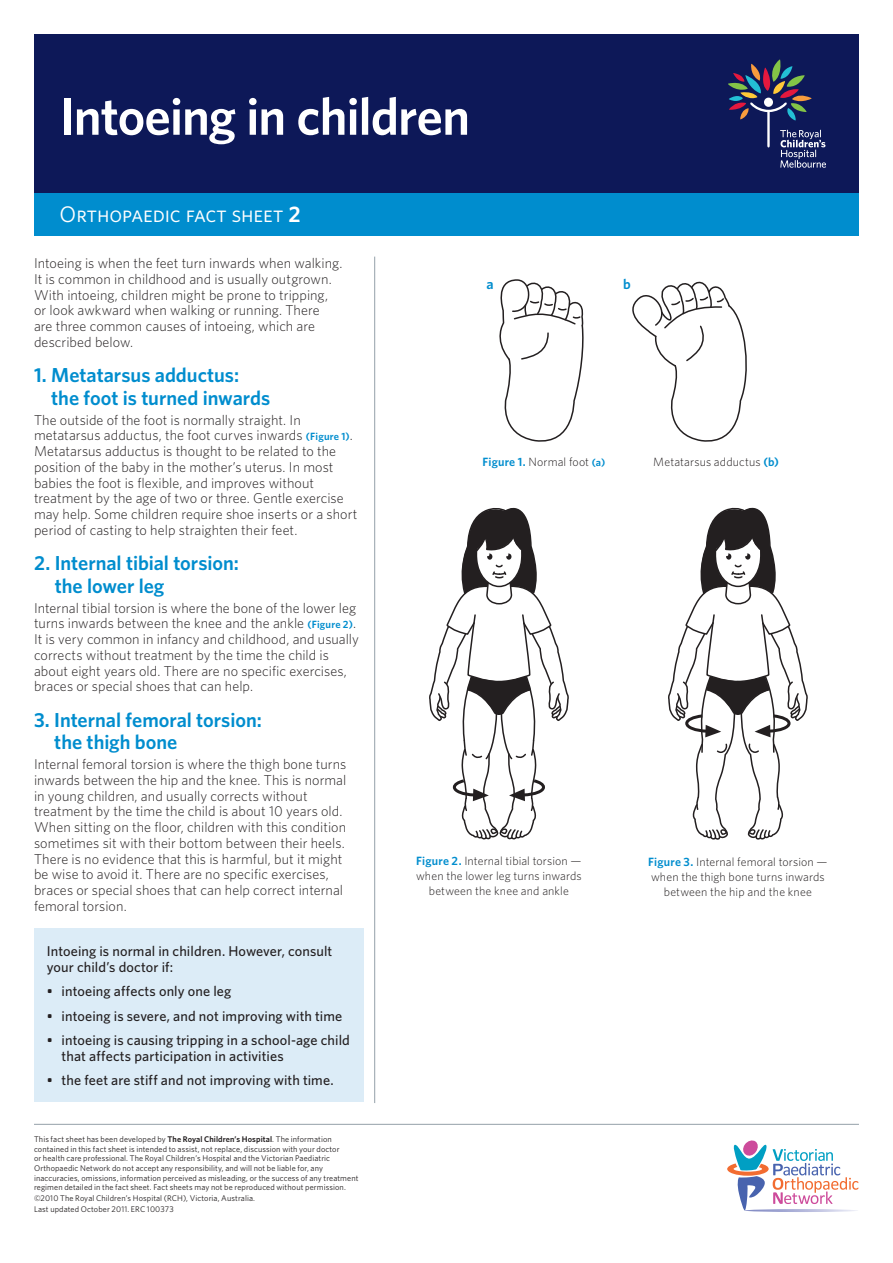
<style>
.page{position:relative;width:893px;height:1263px;background:#fff}
.page>*{position:absolute;margin:0;border:0;box-sizing:border-box;transform-origin:0 0}
.t1{font:600 52.5px "Whitney";letter-spacing:-.02em;color:#fff}
.t2{font:22.5px "Whitney Book SC";letter-spacing:-.005em;color:#fff}
.t3{font:600 20.25px/22.5px "Whitney";color:#008dce}
.t4{font:300 14.25px/15.8px "Whitney";color:#231f20}
.t5{font:500 14.25px/15.8px "Whitney";letter-spacing:.005em;color:#231f20}
.t6{font:600 14.25px "Whitney";color:#008dce}
.t7{font:300 12px/15px "Whitney";letter-spacing:.01em;color:#231f20;text-align:center}
.t8{font:8.25px/9.6px "Whitney";letter-spacing:.01em;color:#231f20}
.s1{font-family:"Whitney";font-weight:600}
.s2{font-weight:600;font-size:10.5px;color:#008dce}
.s3{font-weight:600}
.s4{font-weight:600;color:#008dce}
</style>
<div class="page">
<div style="left:34px;top:193px;width:825px;height:42px;background:#008dce"></div>
<hr style="left:374px;top:257px;width:1px;height:846px;background:#94a0a9">
<hr style="left:34px;top:1124px;width:825px;height:1px;background:#94a0a9">
<svg style="left:727px;top:1140px;width:131px;height:72px"></svg>
<div style="left:34px;top:34px;width:825px;height:159px;background:#0d1858"></div>
<svg style="left:728px;top:59px;width:98px;height:109px"></svg>
<div style="left:34px;top:928px;width:329px;height:174px;background:#dcecf7"></div>
<svg style="left:429px;top:507px;width:140px;height:333px"></svg>
<svg style="left:668px;top:507px;width:140px;height:333px"></svg>
<svg style="left:499px;top:279px;width:85px;height:163px"></svg>
<svg style="left:632px;top:281px;width:115px;height:161px"></svg>
<h1 class="t1" style="left:60px;top:84px;width:412px">Intoeing in children</h1>
<h2 class="t2" style="left:60px;top:201px;width:243px">Orthopaedic fact sheet <span class="s1">2</span></h2>
<p class="t4" style="left:34px;top:255px;width:310px">Intoeing is when the feet turn inwards when walking.<br>It is common in childhood and is usually outgrown.<br>With intoeing, children might be prone to tripping, or look awkward when walking or running. There<br>are three common causes of intoeing, which are described below.</p>
<h3 class="t3" style="left:51px;top:363px;width:221px;text-indent:-17px">1. Metatarsus adductus: the foot is turned inwards</h3>
<p class="t4" style="left:34px;top:411px;width:325px">The outside of the foot is normally straight. In metatarsus adductus, the foot curves inwards <span class="s2">(Figure 1)</span>.<br>Metatarsus adductus is thought to be related to the position of the baby in the mother’s uterus. In most babies the foot is flexible, and improves without treatment by the age of two or three. Gentle exercise may help. Some children require shoe inserts or a short period of casting to help straighten their feet.</p>
<h3 class="t3" style="left:55px;top:551px;width:186px;text-indent:-21px">2. Internal tibial torsion: the lower leg</h3>
<p class="t4" style="left:34px;top:599px;width:326px">Internal tibial torsion is where the bone of the lower leg turns inwards between the knee and the ankle <span class="s2">(Figure 2)</span>.<br>It is very common in infancy and childhood, and usually corrects without treatment by the time the child is about eight years old. There are no specific exercises, braces or special shoes that can help.</p>
<h3 class="t3" style="left:54px;top:708px;width:209px;text-indent:-20px">3. Internal femoral torsion: the thigh bone</h3>
<p class="t4" style="left:34px;top:756px;width:314px">Internal femoral torsion is where the thigh bone turns inwards between the hip and the knee. This is normal in young children, and usually corrects without treatment by the time the child is about 10 years old.<br>When sitting on the floor, children with this condition sometimes sit with their bottom between their heels.<br>There is no evidence that this is harmful, but it might be wise to avoid it. There are no specific exercises, braces or special shoes that can help correct internal femoral torsion.</p>
<p class="t5" style="left:47px;top:943px;width:287px">Intoeing is normal in children. However, consult your child’s doctor if:</p>
<p class="t5" style="left:47px;top:983px;width:186px">• intoeing affects only one leg</p>
<p class="t5" style="left:47px;top:1007px;width:297px">• intoeing is severe, and not improving with time</p>
<p class="t5" style="left:62px;top:1032px;width:290px;text-indent:-15px">• intoeing is causing tripping in a school-age child that affects participation in activities</p>
<p class="t5" style="left:47px;top:1072px;width:288px">• the feet are stiff and not improving with time.</p>
<p class="t8" style="left:34px;top:1134px;width:326px">This fact sheet has been developed by <span class="s3">The Royal Children’s Hospital</span>. The information contained in this fact sheet is intended to assist, not replace, discussion with your doctor<br>or health care professional. The Royal Children’s Hospital and the Victorian Paediatric Orthopaedic Network do not accept any responsibility, and will not be liable for, any inaccuracies, omissions, information perceived as misleading, or the success of any treatment regimen detailed in the fact sheet. Fact sheets may not be reproduced without permission.</p>
<p class="t8" style="left:34px;top:1193px;width:223px;line-height:10.8px">©2010 The Royal Children’s Hospital (RCH), Victoria, Australia.<br>Last updated October 2011. ERC 100373</p>
<p class="t6" style="left:487px;top:275px;width:9px">a</p>
<p class="t6" style="left:623px;top:275px;width:9px">b</p>
<p class="t7" style="left:482px;top:454px;width:124px"><span class="s4">Figure 1.</span> Normal foot <span class="s2">(a)</span></p>
<p class="t7" style="left:653px;top:454px;width:127px">Metatarsus adductus <span class="s4">(b)</span></p>
<p class="t7" style="left:416px;top:853px;width:167px"><span class="s4">Figure 2.</span> Internal tibial torsion — when the lower leg turns inwards between the knee and ankle</p>
<p class="t7" style="left:648px;top:854px;width:181px"><span class="s4">Figure 3.</span> Internal femoral torsion — when the thigh bone turns inwards between the hip and the knee</p>
</div>
